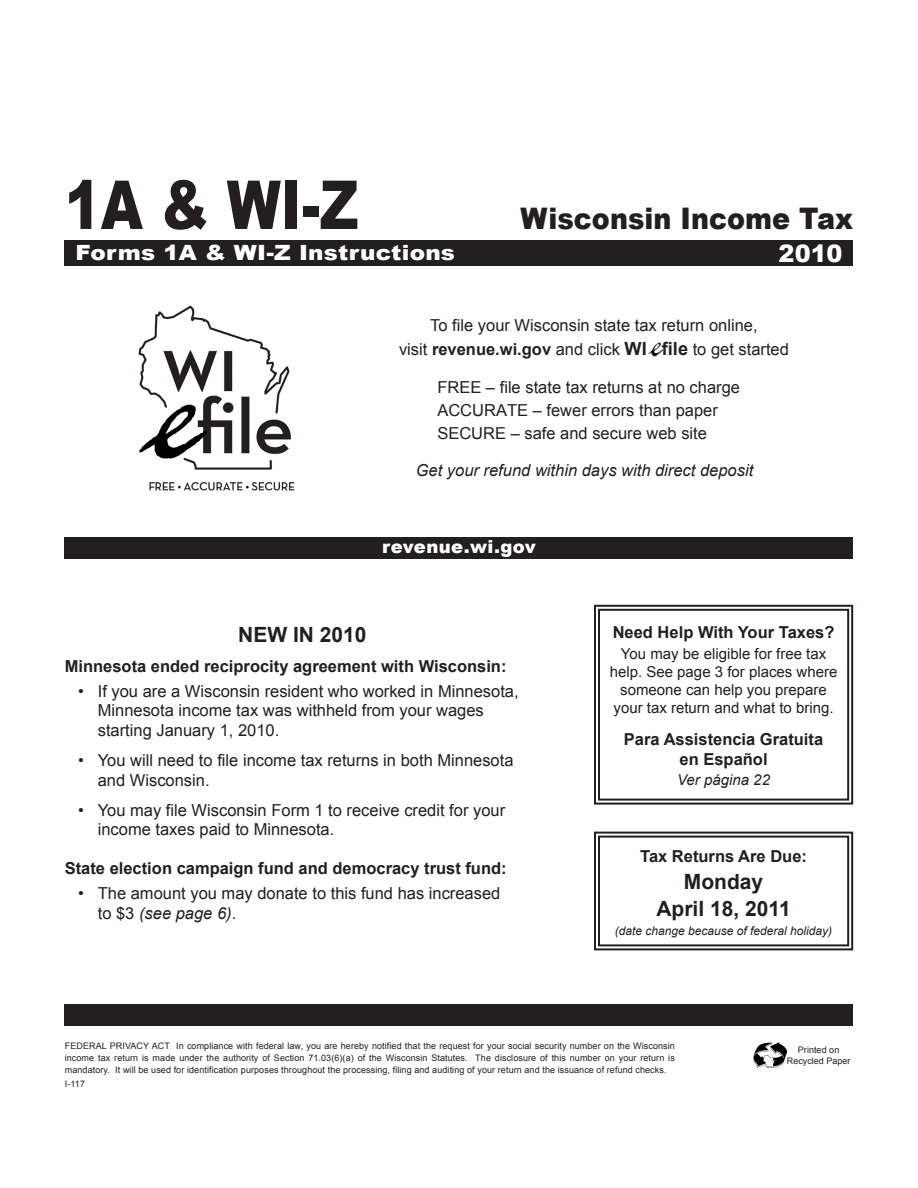
<style>
.page{position:relative;width:918px;height:1188px;background:#fff}
.page>*{position:absolute;margin:0;border:0;box-sizing:border-box;transform-origin:0 0}
.t1{font:900 67.5px "Arial";color:#231f20;scale:.8 1}
.t2{font:900 29.7px "Arial";color:#231f20;scale:.91 1}
.t3{font:900 24px "Arial";color:#fff}
.t4{font:700 21px/27px "Arial";color:#231f20;text-align:center}
.t5{font:900 21px "Arial";letter-spacing:.01em;color:#fff;scale:1.1 1}
.t6{font:900 18px "Arial";letter-spacing:.025em;color:#fff}
.t7{font:16.5px/19.5px "Arial";color:#231f20}
.t8{font:700 16.5px/19.5px "Arial";color:#231f20;text-align:center}
.t9{font:italic 16.5px "Arial";color:#231f20}
.t10{font:15px/18px "Arial";color:#231f20;text-align:center}
.t11{font:italic 15px "Arial";color:#231f20}
.t12{font:italic 12px "Arial";color:#231f20}
.t13{font:9px/12px "Arial";letter-spacing:.01em;color:#231f20;text-align:justify}
.s1{font-weight:700}
.s2{font-weight:700;font-size:18.15px}
.s3{font-style:italic}
</style>
<div class="page">
<img style="left:754px;top:1042px;width:32px;height:25px">
<div style="left:65px;top:537px;width:788px;height:21px;background:#231f20"></div>
<div style="left:65px;top:240px;width:788px;height:26px;background:#231f20"></div>
<img style="left:648px;top:342px;width:17px;height:15px">
<img style="left:138px;top:305px;width:157px;height:186px">
<div style="left:65px;top:1004px;width:788px;height:22px;background:#231f20"></div>
<svg style="left:594px;top:831px;width:260px;height:120px"></svg>
<div style="left:598px;top:836px;width:251px;height:110px;border:2px solid #231f20"></div>
<svg style="left:594px;top:604px;width:260px;height:201px"></svg>
<div style="left:598px;top:609px;width:251px;height:192px;border:2px solid #231f20"></div>
<h1 class="t1" style="left:65px;top:155px;width:369px">1A &amp; WI-Z</h1>
<h2 class="t2" style="left:521px;top:196px;width:367px">Wisconsin Income Tax</h2>
<p class="t5" style="left:76px;top:237px;width:347px">Forms 1A &amp; WI-Z Instructions</p>
<h3 class="t3" style="left:779px;top:236px;width:65px">2010</h3>
<p class="t7" style="left:399px;top:313px;width:391px;line-height:24px;text-align:center">To file your Wisconsin state tax return online,<br>visit <span class="s1">revenue.wi.gov</span> and click <span class="s2">WI file</span> to get started</p>
<p class="t7" style="left:437px;top:376px;width:304px;line-height:22.8px">FREE – file state tax returns at no charge<br>ACCURATE – fewer errors than paper<br>SECURE – safe and secure web site</p>
<p class="t9" style="left:416px;top:460px;width:339px">Get your refund within days with direct deposit</p>
<p class="t6" style="left:382px;top:533px;width:155px">revenue.wi.gov</p>
<p class="t4" style="left:238px;top:622px;width:130px">NEW IN 2010</p>
<p class="t8" style="left:65px;top:657px;width:443px">Minnesota ended reciprocity agreement with Wisconsin:</p>
<p class="t7" style="left:98px;top:681px;width:422px;text-indent:-20px">• If you are a Wisconsin resident who worked in Minnesota,<br>Minnesota income tax was withheld from your wages starting January 1, 2010.</p>
<p class="t7" style="left:98px;top:751px;width:417px;text-indent:-20px">• You will need to file income tax returns in both Minnesota and Wisconsin.</p>
<p class="t7" style="left:98px;top:801px;width:409px;text-indent:-20px">• You may file Wisconsin Form 1 to receive credit for your income taxes paid to Minnesota.</p>
<p class="t8" style="left:65px;top:860px;width:443px">State election campaign fund and democracy trust fund:</p>
<p class="t7" style="left:98px;top:884px;width:404px;text-indent:-20px">• The amount you may donate to this fund has increased to $3 <span class="s3">(see page 6)</span>.</p>
<p class="t8" style="left:613px;top:623px;width:223px">Need Help With Your Taxes?</p>
<p class="t10" style="left:610px;top:644px;width:229px">You may be eligible for free tax help. See page 3 for places where someone can help you prepare your tax return and what to bring.</p>
<p class="t8" style="left:624px;top:730px;width:201px">Para Assistencia Gratuita en Español</p>
<p class="t11" style="left:677px;top:770px;width:94px">Ver página 22</p>
<p class="t8" style="left:640px;top:847px;width:168px">Tax Returns Are Due:</p>
<p class="t4" style="left:656px;top:869px;width:136px">Monday<br>April 18, 2011</p>
<p class="t12" style="left:615px;top:923px;width:219px">(date change because of federal holiday)</p>
<p class="t13" style="left:65px;top:1040px;width:612px">FEDERAL PRIVACY ACT In compliance with federal law, you are hereby notified that the request for your social security number on the Wisconsin income tax return is made under the authority of Section 71.03(6)(a) of the Wisconsin Statutes. The disclosure of this number on your return is mandatory. It will be used for identification purposes throughout the processing, filing and auditing of your return and the issuance of refund checks.</p>
<p class="t13" style="left:65px;top:1077px;width:22px">I-117</p>
<p class="t13" style="left:787px;top:1045px;width:65px;line-height:10.5px;text-align:center">Printed on<br>Recycled Paper</p>
</div>
